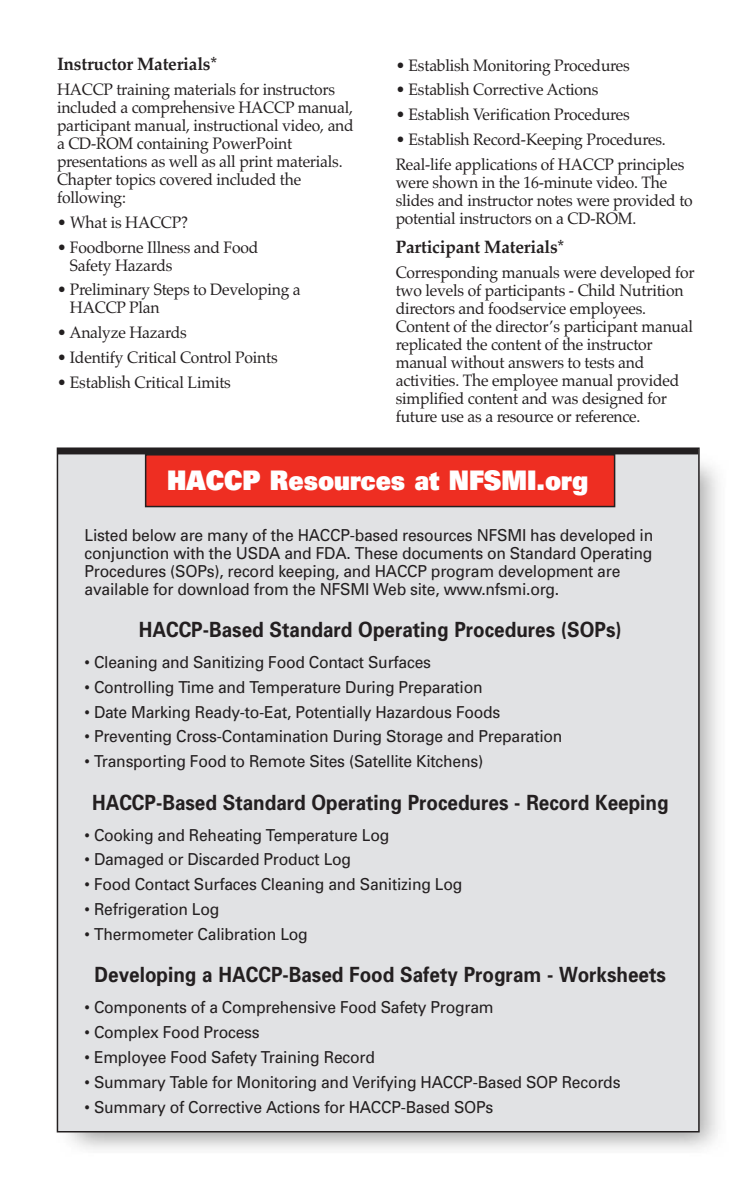
<style>
.page{position:relative;width:756px;height:1188px;background:#fff}
.page>*{position:absolute;margin:0;border:0;box-sizing:border-box;transform-origin:0 0}
.t1{font:900 27px "Univers";color:#fff;scale:.9 1}
.t2{font:700 21px "Univers";color:#231f20;scale:.9 1}
.t3{font:700 18px "Palatino";letter-spacing:-.01em;color:#231f20;scale:.96 1}
.t4{font:16.5px/18px "Palatino";letter-spacing:-.015em;color:#231f20;scale:.95 1}
.t5{font:16.5px/18px "Univers";letter-spacing:-.015em;color:#231f20;scale:.95 1}
</style>
<div class="page">
<div style="left:57px;top:448px;width:642px;height:684px;background:#e1e2e4"></div>
<div style="left:146px;top:455px;width:469px;height:52px;background:#ee2e22"></div>
<div style="left:145px;top:454px;width:470px;height:53px;border:2px solid #231f20"></div>
<div style="left:57px;top:448px;width:641px;height:6px;background:#231f20"></div>
<p class="t3" style="left:57px;top:53px;width:169px">Instructor Materials*</p>
<p class="t4" style="left:57px;top:80px;width:314px">HACCP training materials for instructors included a comprehensive HACCP manual, participant manual, instructional video, and a CD-ROM containing PowerPoint presentations as well as all print materials.<br>Chapter topics covered included the following:</p>
<p class="t4" style="left:57px;top:213px;width:140px">• What is HACCP?</p>
<p class="t4" style="left:70px;top:238px;width:200px;text-indent:-13px">• Foodborne Illness and Food<br>Safety Hazards</p>
<p class="t4" style="left:70px;top:281px;width:244px;text-indent:-13px">• Preliminary Steps to Developing a<br>HACCP Plan</p>
<p class="t4" style="left:57px;top:323px;width:138px">• Analyze Hazards</p>
<p class="t4" style="left:57px;top:348px;width:234px">• Identify Critical Control Points</p>
<p class="t4" style="left:57px;top:373px;width:185px">• Establish Critical Limits</p>
<p class="t4" style="left:396px;top:56px;width:248px">• Establish Monitoring Procedures</p>
<p class="t4" style="left:396px;top:81px;width:215px">• Establish Corrective Actions</p>
<p class="t4" style="left:396px;top:105px;width:248px">• Establish Verification Procedures</p>
<p class="t4" style="left:396px;top:127px;width:305px;line-height:24.8px">• Establish Record-Keeping Procedures.<br>Real-life applications of HACCP principles</p>
<p class="t4" style="left:396px;top:173px;width:314px">were shown in the 16-minute video. The slides and instructor notes were provided to potential instructors on a CD-ROM.</p>
<p class="t3" style="left:396px;top:237px;width:178px">Participant Materials*</p>
<p class="t4" style="left:396px;top:264px;width:316px">Corresponding manuals were developed for two levels of participants - Child Nutrition directors and foodservice employees.<br>Content of the director’s participant manual replicated the content of the instructor manual without answers to tests and activities. The employee manual provided simplified content and was designed for future use as a resource or reference.</p>
<h1 class="t1" style="left:167px;top:471px;width:470px">HACCP Resources at NFSMI.org</h1>
<p class="t5" style="left:85px;top:527px;width:600px">Listed below are many of the HACCP-based resources NFSMI has developed in conjunction with the USDA and FDA. These documents on Standard Operating Procedures (SOPs), record keeping, and HACCP program development are available for download from the NFSMI Web site, www.nfsmi.org.</p>
<p class="t2" style="left:139px;top:622px;width:538px">HACCP-Based Standard Operating Procedures (SOPs)</p>
<p class="t5" style="left:85px;top:655px;width:366px">• Cleaning and Sanitizing Food Contact Surfaces</p>
<p class="t5" style="left:85px;top:679px;width:420px">• Controlling Time and Temperature During Preparation</p>
<p class="t5" style="left:85px;top:704px;width:439px">• Date Marking Ready-to-Eat, Potentially Hazardous Foods</p>
<p class="t5" style="left:85px;top:729px;width:505px">• Preventing Cross-Contamination During Storage and Preparation</p>
<p class="t5" style="left:85px;top:754px;width:421px">• Transporting Food to Remote Sites (Satellite Kitchens)</p>
<p class="t2" style="left:92px;top:795px;width:642px">HACCP-Based Standard Operating Procedures - Record Keeping</p>
<p class="t5" style="left:85px;top:827px;width:322px">• Cooking and Reheating Temperature Log</p>
<p class="t5" style="left:85px;top:852px;width:282px">• Damaged or Discarded Product Log</p>
<p class="t5" style="left:85px;top:877px;width:399px">• Food Contact Surfaces Cleaning and Sanitizing Log</p>
<p class="t5" style="left:85px;top:902px;width:143px">• Refrigeration Log</p>
<p class="t5" style="left:85px;top:926px;width:236px">• Thermometer Calibration Log</p>
<p class="t2" style="left:95px;top:967px;width:636px">Developing a HACCP-Based Food Safety Program - Worksheets</p>
<p class="t5" style="left:85px;top:1000px;width:432px">• Components of a Comprehensive Food Safety Program</p>
<p class="t5" style="left:85px;top:1025px;width:186px">• Complex Food Process</p>
<p class="t5" style="left:85px;top:1050px;width:307px">• Employee Food Safety Training Record</p>
<p class="t5" style="left:85px;top:1074px;width:566px">• Summary Table for Monitoring and Verifying HACCP-Based SOP Records</p>
<p class="t5" style="left:85px;top:1099px;width:432px">• Summary of Corrective Actions for HACCP-Based SOPs</p>
</div>
